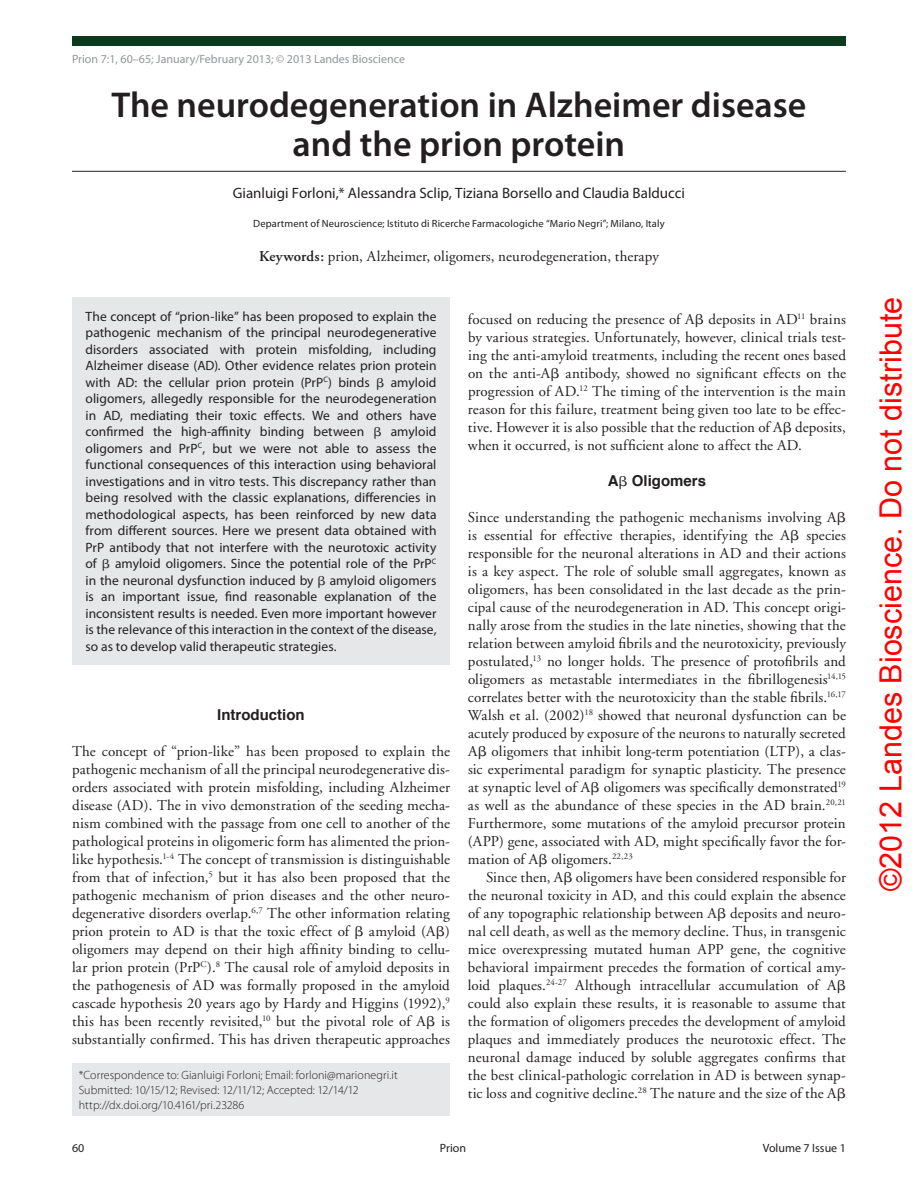
<style>
.page{position:relative;width:918px;height:1188px;background:#fff}
.page>*{position:absolute;margin:0;border:0;box-sizing:border-box;transform-origin:0 0}
.t1{font:600 36px/39px "Myriad Pro";color:#231f20;text-align:center}
.t2{font:30.45px "Arial";color:#f00}
.t3{font:15px/18px "Adobe Garamond";letter-spacing:.005em;color:#231f20;text-align:justify}
.t4{font:15px "Myriad Pro";color:#231f20}
.t5{font:700 15px "Helvetica";color:#231f20}
.t6{font:13.5px/16.5px "Myriad Pro";letter-spacing:.005em;color:#231f20;text-align:justify}
.t7{font:300 12px/15px "Myriad Pro";letter-spacing:.005em;color:#231f20}
.t8{font:12px "Myriad Pro";color:#939598}
.t9{font:12px "Myriad Pro";color:#231f20}
.t10{font:10.5px "Myriad Pro";letter-spacing:.01em;color:#231f20}
.s1{font-weight:600}
.s2{font-family:"Universal Std Greekw Math Pi"}
.s3{font-family:"Universal Std Greekw Math Pi";font-weight:400}
</style>
<div class="page">
<div style="left:72px;top:36px;width:774px;height:10px;background:#0b3b1c"></div>
<div style="left:72px;top:1063px;width:378px;height:53px;background:#e6e7e9"></div>
<div style="left:72px;top:297px;width:378px;height:367px;background:#e6e7e9"></div>
<hr style="left:72px;top:171px;width:774px;height:1px;background:#231f20">
<p class="t8" style="left:72px;top:52px;width:335px">Prion 7:1, 60–65; January/February 2013; © 2013 Landes Bioscience</p>
<h1 class="t1" style="left:111px;top:85px;width:697px">The neurodegeneration in Alzheimer disease and the prion protein</h1>
<p class="t4" style="left:233px;top:184px;width:454px">Gianluigi Forloni,* Alessandra Sclip, Tiziana Borsello and Claudia Balducci</p>
<p class="t10" style="left:253px;top:217px;width:413px">Department of Neuroscience; Istituto di Ricerche Farmacologiche “Mario Negri”; Milano, Italy</p>
<p class="t3" style="left:259px;top:248px;width:401px"><span class="s1">Keywords:</span> prion, Alzheimer, oligomers, neurodegeneration, therapy</p>
<p class="t6" style="left:86px;top:308px;width:353px">The concept of “prion-like” has been proposed to explain the pathogenic mechanism of the principal neurodegenerative disorders associated with protein misfolding, including Alzheimer disease (AD). Other evidence relates prion protein with AD: the cellular prion protein (PrP<sup>C</sup>) binds <span class="s2">β</span> amyloid oligomers, allegedly responsible for the neurodegeneration in AD, mediating their toxic effects. We and others have confirmed the high-affinity binding between <span class="s2">β</span> amyloid oligomers and PrP<sup>C</sup>, but we were not able to assess the functional consequences of this interaction using behavioral investigations and in vitro tests. This discrepancy rather than being resolved with the classic explanations, differencies in methodological aspects, has been reinforced by new data from different sources. Here we present data obtained with PrP antibody that not interfere with the neurotoxic activity of <span class="s2">β</span> amyloid oligomers. Since the potential role of the PrP<sup>C </sup>in the neuronal dysfunction induced by <span class="s2">β</span> amyloid oligomers is an important issue, find reasonable explanation of the inconsistent results is needed. Even more important however is the relevance of this interaction in the context of the disease, so as to develop valid therapeutic strategies.</p>
<p class="t5" style="left:217px;top:703px;width:89px">Introduction</p>
<p class="t3" style="left:72px;top:743px;width:380px">The concept of “prion-like” has been proposed to explain the pathogenic mechanism of all the principal neurodegenerative dis&shy;orders associated with protein misfolding, including Alzheimer disease (AD). The in vivo demonstration of the seeding mecha&shy;nism combined with the passage from one cell to another of the pathological proteins in oligomeric form has alimented the prion&shy;like hypothesis.<sup>1-4</sup> The concept of transmission is distinguishable from that of infection,<sup>5</sup> but it has also been proposed that the pathogenic mechanism of prion diseases and the other neuro&shy;degenerative disorders overlap.<sup>6,7</sup> The other information relating prion protein to AD is that the toxic effect of <span class="s2">β</span> amyloid (A<span class="s2">β</span>) oligomers may depend on their high affinity binding to cellu&shy;lar prion protein (PrP<sup>C</sup>).<sup>8</sup> The causal role of amyloid deposits in the pathogenesis of AD was formally proposed in the amyloid cascade hypothesis 20 years ago by Hardy and Higgins (1992),<sup>9 </sup>this has been recently revisited,<sup>10</sup> but the pivotal role of A<span class="s2">β</span> is substantially confirmed. This has driven therapeutic approaches</p>
<p class="t7" style="left:79px;top:1068px;width:321px">*Correspondence to: Gianluigi Forloni; Email: forloni@marionegri.it<br>Submitted: 10/15/12; Revised: 12/11/12; Accepted: 12/14/12 http://dx.doi.org/10.4161/pri.23286</p>
<p class="t3" style="left:468px;top:311px;width:379px">focused on reducing the presence of A<span class="s2">β</span> deposits in AD<sup>11</sup> brains by various strategies. Unfortunately, however, clinical trials test&shy;ing the anti-amyloid treatments, including the recent ones based on the anti-A<span class="s2">β</span> antibody, showed no significant effects on the progression of AD.<sup>12</sup> The timing of the intervention is the main reason for this failure, treatment being given too late to be effec&shy;tive. However it is also possible that the reduction of A<span class="s2">β</span> deposits, when it occurred, is not sufficient alone to affect the AD.</p>
<p class="t5" style="left:608px;top:469px;width:100px">A<span class="s3">β</span> Oligomers</p>
<p class="t3" style="left:468px;top:509px;width:379px">Since understanding the pathogenic mechanisms involving A<span class="s2">β </span>is essential for effective therapies, identifying the A<span class="s2">β</span> species responsible for the neuronal alterations in AD and their actions is a key aspect. The role of soluble small aggregates, known as oligomers, has been consolidated in the last decade as the prin&shy;cipal cause of the neurodegeneration in AD. This concept origi&shy;nally arose from the studies in the late nineties, showing that the relation between amyloid fibrils and the neurotoxicity, previously postulated,<sup>13</sup> no longer holds. The presence of protofibrils and oligomers as metastable intermediates in the fibrillogenesis<sup>14,15 </sup>correlates better with the neurotoxicity than the stable fibrils.<sup>16,17<br></sup>Walsh et al. (2002)<sup>18</sup> showed that neuronal dysfunction can be acutely produced by exposure of the neurons to naturally secreted A<span class="s2">β</span> oligomers that inhibit long-term potentiation (LTP), a clas&shy;sic experimental paradigm for synaptic plasticity. The presence at synaptic level of A<span class="s2">β</span> oligomers was specifically demonstrated<sup>19 </sup>as well as the abundance of these species in the AD brain.<sup>20,21<br></sup>Furthermore, some mutations of the amyloid precursor protein (APP) gene, associated with AD, might specifically favor the for&shy;mation of A<span class="s2">β</span> oligomers.<sup>22,23</sup></p>
<p class="t3" style="left:468px;top:869px;width:380px;text-indent:18px">Since then, A<span class="s2">β</span> oligomers have been considered responsible for the neuronal toxicity in AD, and this could explain the absence of any topographic relationship between A<span class="s2">β</span> deposits and neuro&shy;nal cell death, as well as the memory decline. Thus, in transgenic mice overexpressing mutated human APP gene, the cognitive behavioral impairment precedes the formation of cortical amy&shy;loid plaques.<sup>24-27</sup> Although intracellular accumulation of A<span class="s2">β </span>could also explain these results, it is reasonable to assume that the formation of oligomers precedes the development of amyloid plaques and immediately produces the neurotoxic effect. The neuronal damage induced by soluble aggregates confirms that the best clinical-pathologic correlation in AD is between synap&shy;tic loss and cognitive decline.<sup>28</sup> The nature and the size of the A<span class="s2">β</span></p>
<p class="t9" style="left:72px;top:1141px;width:14px">60</p>
<p class="t9" style="left:440px;top:1141px;width:28px">Prion</p>
<p class="t9" style="left:763px;top:1141px;width:85px">Volume 7 Issue 1</p>
<h2 class="t2" style="left:871px;top:891px;width:595px;rotate:-90deg">©2012 Landes Bioscience. Do not distribute</h2>
</div>
